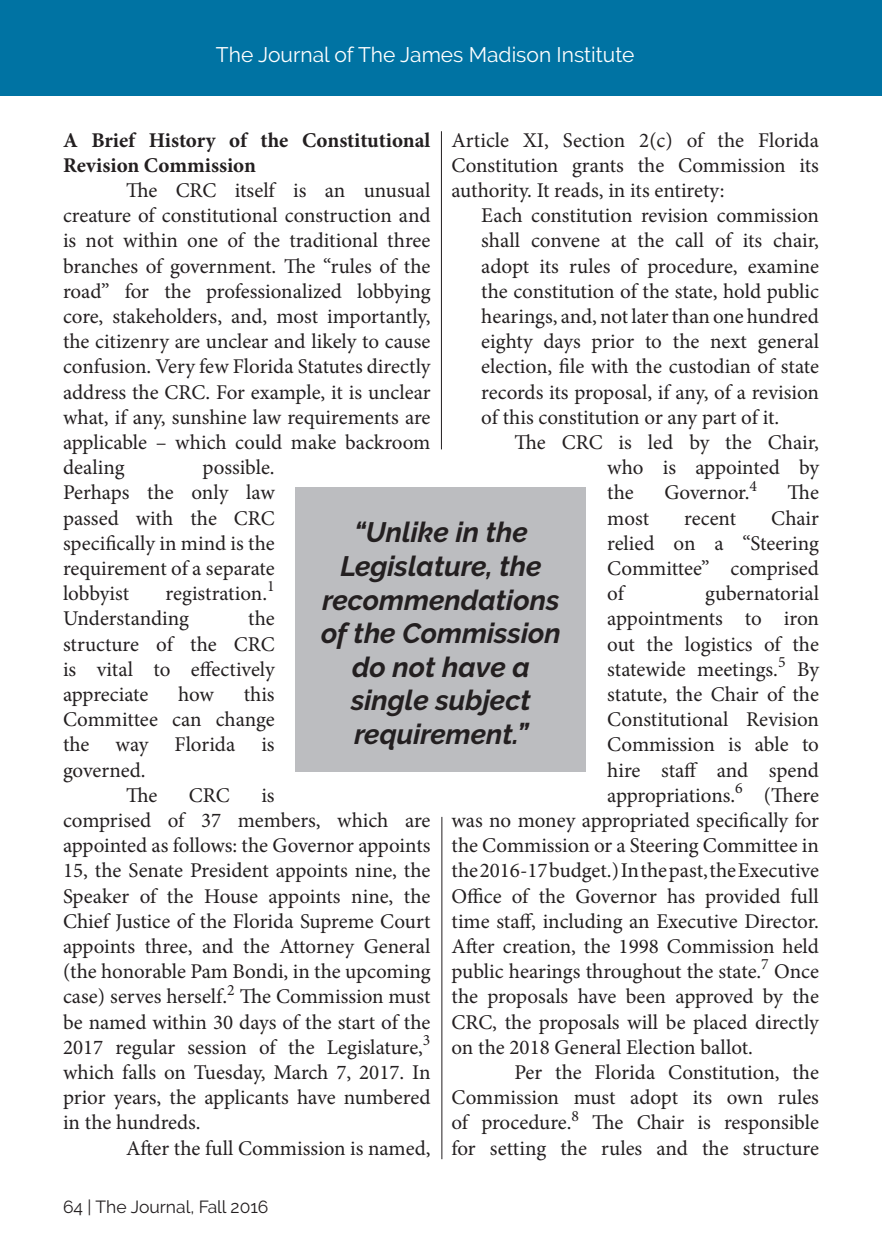
<style>
.page{position:relative;width:882px;height:1260px;background:#fff}
.page>*{position:absolute;margin:0;border:0;box-sizing:border-box;transform-origin:0 0}
.t1{font:italic 700 28px/33.6px "Raleway";color:#231f20;text-align:center}
.t2{font:21px/25.2px "Minion Pro";color:#231f20;text-align:justify}
.t3{font:700 21px/25.2px "Minion Pro";color:#231f20}
.t4{font:21px "Raleway";color:#fff}
.t5{font:17.5px "Raleway";color:#231f20}
</style>
<div class="page">
<div style="left:0;top:0;width:882px;height:96px;background:#0073a3"></div>
<div style="left:296px;top:488px;width:290px;height:284px;background:#bcbdc0"></div>
<hr style="left:441px;top:131px;width:1px;height:318px;background:#231f20">
<hr style="left:441px;top:817px;width:1px;height:342px;background:#231f20">
<p class="t4" style="left:216px;top:42px;width:420px">The Journal of The James Madison Institute</p>
<p class="t2" style="left:452px;top:127px;width:369px">Article XI, Section 2(c) of the Florida Constitution grants the Commission its authority. It reads, in its entirety:</p>
<p class="t2" style="left:481px;top:203px;width:339px">Each constitution revision commission shall convene at the call of its chair, adopt its rules of procedure, examine the constitution of the state, hold public hearings, and, not later than one hundred eighty days prior to the next general election, file with the custodian of state records its proposal, if any, of a revision of this constitution or any part of it.</p>
<p class="t2" style="left:607px;top:430px;width:213px;text-indent:-93px">The CRC is led by the Chair, who is appointed by the</p>
<p class="t3" style="left:63px;top:127px;width:369px">A Brief History of the Constitutional<br>Revision Commission</p>
<p class="t2" style="left:63px;top:178px;width:369px;text-indent:63px">The CRC itself is an unusual creature of constitutional construction and is not within one of the traditional three branches of government. The “rules of the road” for the professionalized lobbying core, stakeholders, and, most importantly, the citizenry are unclear and likely to cause confusion. Very few Florida Statutes directly address the CRC. For example, it is unclear what, if any, sunshine law requirements are applicable – which could make backroom dealing</p>
<p class="t2" style="left:63px;top:455px;width:213px;text-indent:140px">possible.<br>Perhaps the only law passed with the CRC specifically in mind is the requirement of a separate lobbyist</p>
<p class="t2" style="left:664px;top:480px;width:94px">Governor.<sup>4</sup></p>
<p class="t2" style="left:788px;top:480px;width:33px">The</p>
<p class="t2" style="left:607px;top:505px;width:213px;text-indent:164px">Chair relied on a “Steering Committee” comprised of</p>
<p class="t2" style="left:607px;top:505px;width:43px">most</p>
<p class="t2" style="left:684px;top:505px;width:53px">recent</p>
<p class="t1" style="left:321px;top:516px;width:241px">“Unlike in the<br>Legislature, the recommendations of the Commission do not have a single subject requirement.”</p>
<p class="t2" style="left:63px;top:581px;width:213px;text-indent:103px">registration.<sup>1<br></sup>Understanding</p>
<p class="t2" style="left:705px;top:581px;width:115px">gubernatorial</p>
<p class="t2" style="left:607px;top:606px;width:213px">appointments to iron</p>
<p class="t2" style="left:607px;top:631px;width:213px">out the logistics of the</p>
<p class="t2" style="left:607px;top:657px;width:213px">statewide meetings.<sup>5</sup> By</p>
<p class="t2" style="left:607px;top:682px;width:213px">statute, the Chair of the</p>
<p class="t2" style="left:607px;top:707px;width:213px">Constitutional Revision</p>
<p class="t2" style="left:607px;top:732px;width:213px">Commission is able to</p>
<p class="t2" style="left:607px;top:757px;width:213px">hire staff and spend</p>
<p class="t2" style="left:607px;top:783px;width:213px">appropriations.<sup>6</sup> (There</p>
<p class="t2" style="left:452px;top:808px;width:369px">was no money appropriated specifically for</p>
<p class="t2" style="left:452px;top:833px;width:369px">the Commission or a Steering Committee in</p>
<p class="t2" style="left:452px;top:858px;width:369px">the 2016-17 budget.) In the past, the Executive</p>
<p class="t2" style="left:452px;top:883px;width:369px">Office of the Governor has provided full</p>
<p class="t2" style="left:452px;top:909px;width:369px">time staff, including an Executive Director.</p>
<p class="t2" style="left:452px;top:934px;width:369px">After creation, the 1998 Commission held</p>
<p class="t2" style="left:452px;top:959px;width:369px">public hearings throughout the state.<sup>7</sup> Once</p>
<p class="t2" style="left:452px;top:984px;width:369px">the proposals have been approved by the</p>
<p class="t2" style="left:452px;top:1009px;width:369px">CRC, the proposals will be placed directly</p>
<p class="t2" style="left:452px;top:1035px;width:303px">on the 2018 General Election ballot.</p>
<p class="t2" style="left:452px;top:1060px;width:369px;text-indent:63px">Per the Florida Constitution, the Commission must adopt its own rules of procedure.<sup>8</sup> The Chair is responsible for setting the rules and the structure</p>
<p class="t2" style="left:63px;top:606px;width:213px;text-indent:185px">the structure of the CRC is vital to effectively appreciate</p>
<p class="t2" style="left:63px;top:682px;width:213px;text-indent:181px">this Committee can change the way Florida is governed.</p>
<p class="t2" style="left:126px;top:783px;width:33px">The</p>
<p class="t2" style="left:189px;top:783px;width:42px">CRC</p>
<p class="t2" style="left:178px;top:682px;width:37px">how</p>
<p class="t2" style="left:63px;top:783px;width:369px;text-align:left;text-indent:198px">is<br>comprised of 37 members, which are appointed as follows: the Governor appoints 15, the Senate President appoints nine, the Speaker of the House appoints nine, the Chief Justice of the Florida Supreme Court appoints three, and the Attorney General (the honorable Pam Bondi, in the upcoming case) serves herself.<sup>2</sup> The Commission must be named within 30 days of the start of the 2017 regular session of the Legislature,<sup>3 </sup>which falls on Tuesday, March 7, 2017. In prior years, the applicants have numbered in the hundreds.</p>
<p class="t2" style="left:126px;top:1135px;width:306px">After the full Commission is named,</p>
<p class="t5" style="left:63px;top:1197px;width:207px">64 | The Journal, Fall 2016</p>
</div>
